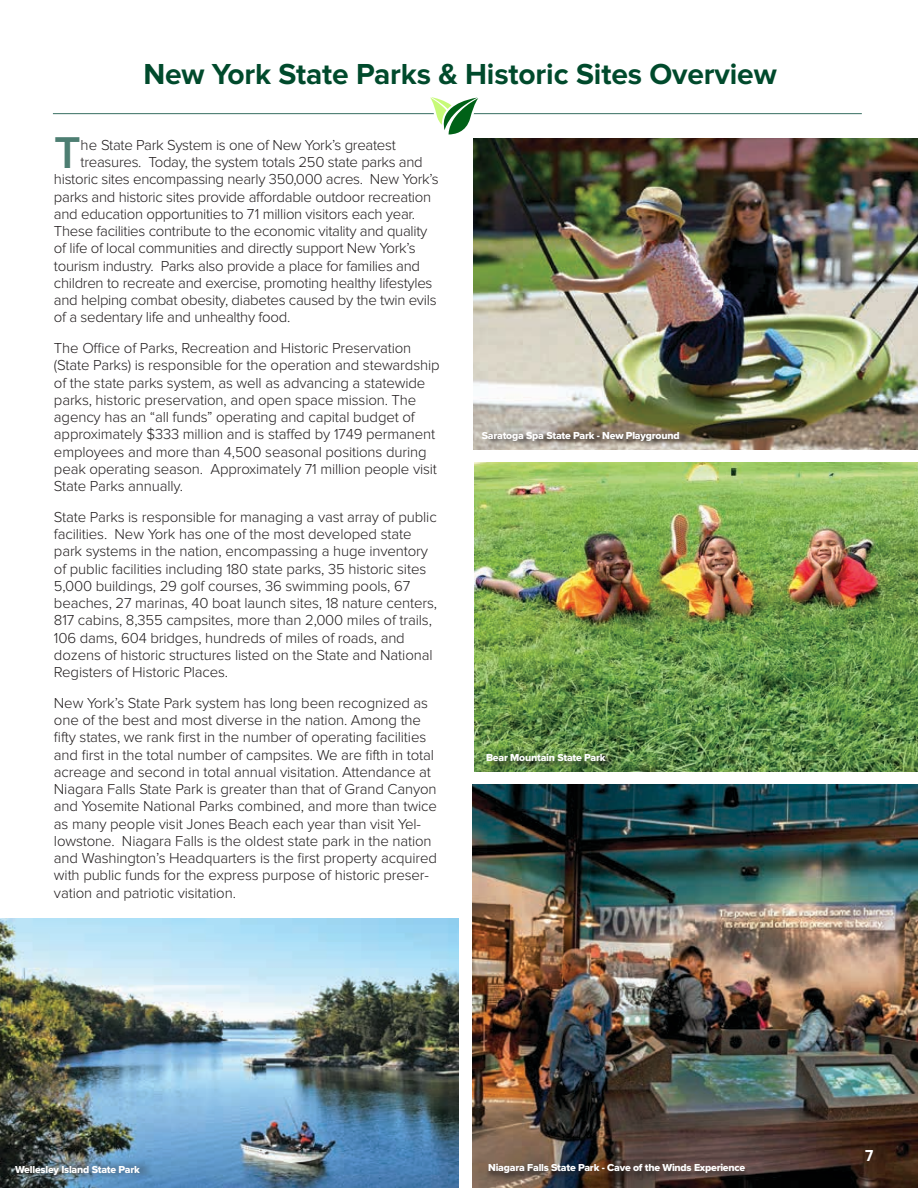
<style>
.page{position:relative;width:918px;height:1188px;background:#fff}
.page>*{position:absolute;margin:0;border:0;box-sizing:border-box;transform-origin:0 0}
.t1{font:600 46.2px "Proxima Nova";color:#4d7e72}
.t2{font:700 30px "Proxima Nova";letter-spacing:-.005em;color:#004a2c}
.t3{font:700 16.5px "Proxima Nova";color:#fff;scale:.91 1}
.t4{font:300 15px/17.2px "Proxima Nova";letter-spacing:-.01em;color:#231f20}
.t5{font:10.5px "Proxima Nova Extrabld";letter-spacing:-.02em;color:#fff}
</style>
<div class="page">
<img style="left:0;top:918px;width:459px;height:270px">
<img style="left:472px;top:784px;width:446px;height:404px">
<div style="left:485px;top:1164px;width:265px;height:18px;background:#231f20;opacity:.75"></div>
<img style="left:474px;top:462px;width:444px;height:309px">
<div style="left:14px;top:1159px;width:140px;height:24px;background:#231f20;opacity:.75"></div>
<div style="left:487px;top:753px;width:128px;height:17px;background:#231f20;opacity:.75"></div>
<img style="left:474px;top:138px;width:444px;height:311px">
<div style="left:484px;top:429px;width:207px;height:19px;background:#231f20;opacity:.8"></div>
<hr style="left:53px;top:113px;width:809px;height:1px;background:#4d7e72">
<svg style="left:427px;top:97px;width:54px;height:38px"></svg>
<h2 class="t2" style="left:143px;top:57px;width:635px">New York State Parks &amp; Historic Sites Overview</h2>
<h1 class="t1" style="left:54px;top:126px;width:28px">T</h1>
<p class="t4" style="left:81px;top:136px;width:317px">he State Park System is one of New York’s greatest</p>
<p class="t4" style="left:81px;top:154px;width:344px">treasures. Today, the system totals 250 state parks and</p>
<p class="t4" style="left:54px;top:171px;width:386px">historic sites encompassing nearly 350,000 acres. New York’s</p>
<p class="t4" style="left:54px;top:188px;width:379px">parks and historic sites provide affordable outdoor recreation</p>
<p class="t4" style="left:54px;top:205px;width:363px">and education opportunities to 71 million visitors each year.</p>
<p class="t4" style="left:54px;top:223px;width:375px">These facilities contribute to the economic vitality and quality</p>
<p class="t4" style="left:54px;top:240px;width:363px">of life of local communities and directly support New York’s</p>
<p class="t4" style="left:54px;top:257px;width:368px">tourism industry. Parks also provide a place for families and</p>
<p class="t4" style="left:54px;top:274px;width:380px">children to recreate and exercise, promoting healthy lifestyles</p>
<p class="t4" style="left:54px;top:292px;width:384px">and helping combat obesity, diabetes caused by the twin evils</p>
<p class="t4" style="left:54px;top:309px;width:238px">of a sedentary life and unhealthy food.</p>
<p class="t4" style="left:54px;top:340px;width:387px">The Office of Parks, Recreation and Historic Preservation (State Parks) is responsible for the operation and stewardship of the state parks system, as well as advancing a statewide parks, historic preservation, and open space mission. The agency has an “all funds” operating and capital budget of approximately $333 million and is staffed by 1749 permanent employees and more than 4,500 seasonal positions during peak operating season. Approximately 71 million people visit State Parks annually.</p>
<p class="t4" style="left:54px;top:508px;width:385px">State Parks is responsible for managing a vast array of public facilities. New York has one of the most developed state park systems in the nation, encompassing a huge inventory of public facilities including 180 state parks, 35 historic sites 5,000 buildings, 29 golf courses, 36 swimming pools, 67 beaches, 27 marinas, 40 boat launch sites, 18 nature centers, 817 cabins, 8,355 campsites, more than 2,000 miles of trails, 106 dams, 604 bridges, hundreds of miles of roads, and dozens of historic structures listed on the State and National Registers of Historic Places.</p>
<p class="t4" style="left:54px;top:694px;width:385px">New York’s State Park system has long been recognized as one of the best and most diverse in the nation. Among the fifty states, we rank first in the number of operating facilities and first in the total number of campsites. We are fifth in total acreage and second in total annual visitation. Attendance at Niagara Falls State Park is greater than that of Grand Canyon and Yosemite National Parks combined, and more than twice as many people visit Jones Beach each year than visit Yel&shy;lowstone. Niagara Falls is the oldest state park in the nation and Washington’s Headquarters is the first property acquired with public funds for the express purpose of historic preser&shy;vation and patriotic visitation.</p>
<p class="t5" style="left:482px;top:428px;width:199px">Saratoga Spa State Park - New Playground</p>
<p class="t5" style="left:486px;top:750px;width:121px">Bear Mountain State Park</p>
<p class="t5" style="left:15px;top:1161px;width:126px">Wellesley Island State Park</p>
<p class="t5" style="left:488px;top:1160px;width:259px">Niagara Falls State Park - Cave of the Winds Experience</p>
<p class="t3" style="left:865px;top:1146px;width:10px">7</p>
</div>
